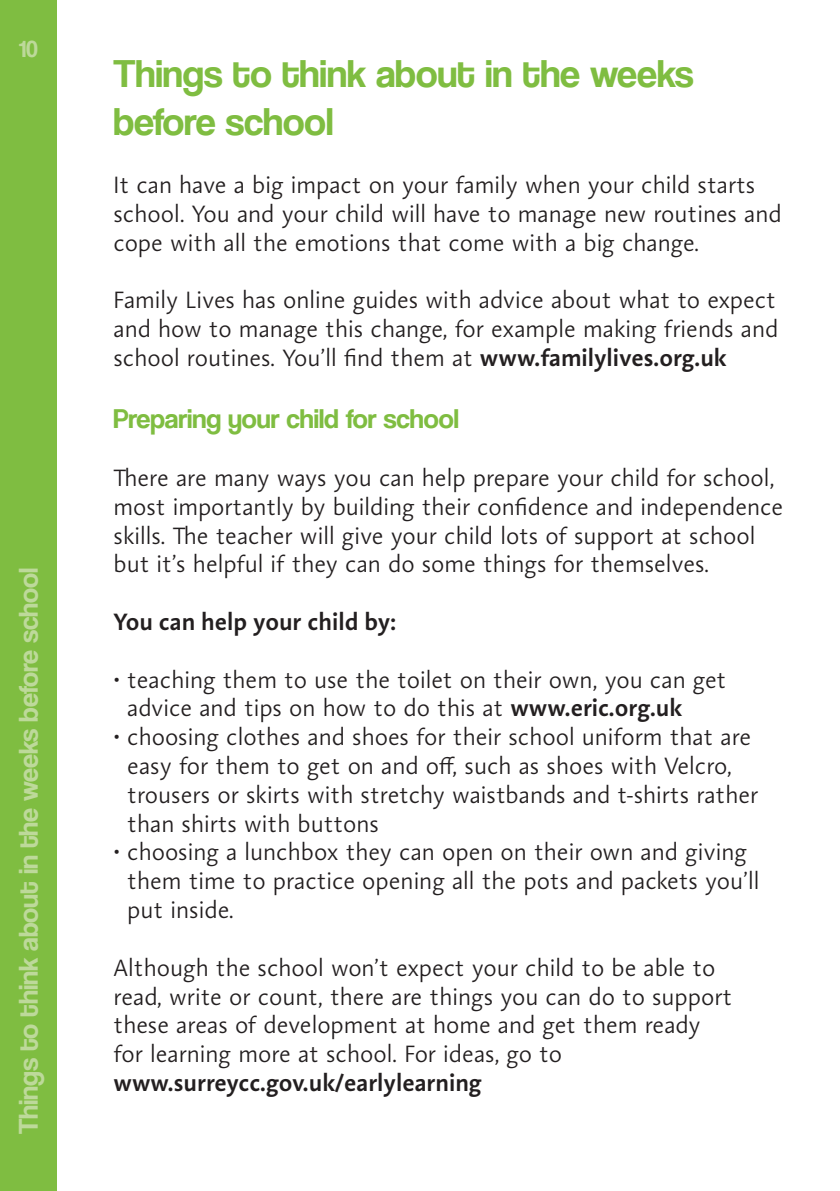
<style>
.page{position:relative;width:840px;height:1191px;background:#fff}
.page>*{position:absolute;margin:0;border:0;box-sizing:border-box;transform-origin:0 0}
.t1{font:40px/48px "Coolvetica Rg";color:#7fbd41}
.t2{font:28px "Coolvetica Rg";color:#bdd99a}
.t3{font:28px "Coolvetica Rg";color:#7fbd41}
.t4{font:300 24px/28.8px "Aroma No 2 LT Pro";color:#231f20}
.t5{font:600 24px "Aroma No 2 LT Pro";color:#231f20}
.t6{font:24px "Coolvetica Rg";color:#bdd99a}
.s1{font-weight:600}
</style>
<div class="page">
<div style="left:0;top:0;width:57px;height:1191px;background:#7fbd41"></div>
<p class="t6" style="left:19px;top:35px;width:20px">10</p>
<p class="t2" style="left:12px;top:1134px;width:568px;rotate:-90deg">Things to think about in the weeks before school</p>
<p class="t1" style="left:113px;top:50px;width:581px">Things to think about in the weeks before school</p>
<p class="t4" style="left:113px;top:170px;width:669px">It can have a big impact on your family when your child starts school. You and your child will have to manage new routines and cope with all the emotions that come with a big change.</p>
<p class="t4" style="left:113px;top:285px;width:666px;text-align:justify">Family Lives has online guides with advice about what to expect and how to manage this change, for example making friends and school routines. You’ll find them at <span class="s1">www.familylives.org.uk</span></p>
<p class="t3" style="left:113px;top:402px;width:346px">Preparing your child for school</p>
<p class="t4" style="left:113px;top:463px;width:670px">There are many ways you can help prepare your child for school, most importantly by building their confidence and independence skills. The teacher will give your child lots of support at school but it’s helpful if they can do some things for themselves.</p>
<p class="t5" style="left:113px;top:606px;width:284px">You can help your child by:</p>
<p class="t4" style="left:127px;top:665px;width:600px;text-indent:-14px">• teaching them to use the toilet on their own, you can get advice and tips on how to do this at <span class="s1">www.eric.org.uk</span></p>
<p class="t4" style="left:127px;top:722px;width:632px;text-indent:-14px">• choosing clothes and shoes for their school uniform that are easy for them to get on and off, such as shoes with Velcro, trousers or skirts with stretchy waistbands and t-shirts rather than shirts with buttons</p>
<p class="t4" style="left:127px;top:837px;width:633px;text-indent:-14px">• choosing a lunchbox they can open on their own and giving them time to practice opening all the pots and packets you’ll put inside.</p>
<p class="t4" style="left:113px;top:953px;width:620px">Although the school won’t expect your child to be able to read, write or count, there are things you can do to support these areas of development at home and get them ready for learning more at school. For ideas, go to</p>
<p class="t5" style="left:113px;top:1067px;width:369px">www.surreycc.gov.uk/earlylearning</p>
</div>
